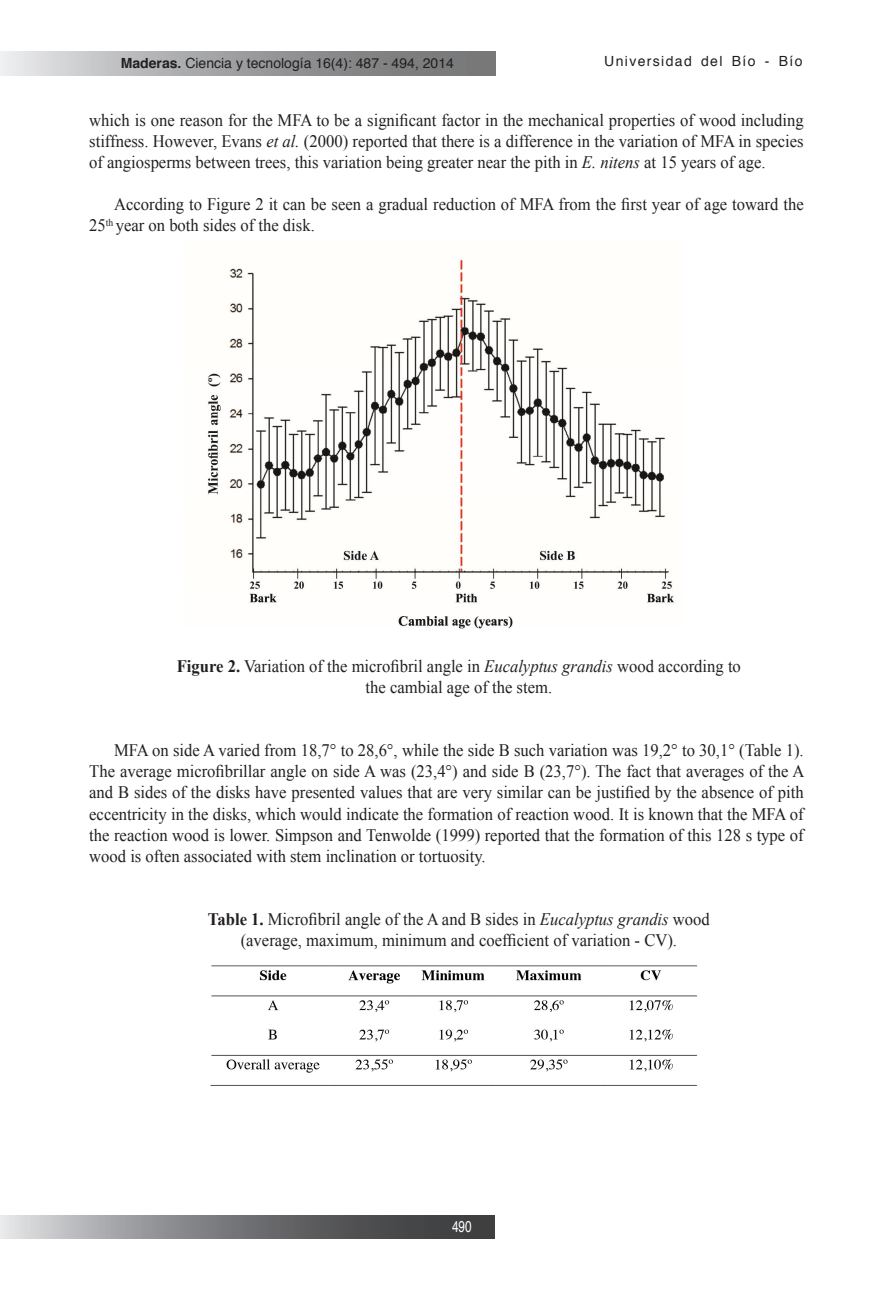
<style>
.page{position:relative;width:893px;height:1315px;background:#fff}
.page>*{position:absolute;margin:0;border:0;box-sizing:border-box;transform-origin:0 0}
.t1{font:17.5px/21px "Times New Roman";color:#231f20;text-align:justify;scale:.95 1}
.t2{font:15.75px "Helvetica";color:#fff;scale:.75 1}
.t3{font:14px "Helvetica";color:#231f20}
.t4{font:14px "Helvetica";letter-spacing:.095em;color:#231f20}
.s1{font-weight:700}
.s2{font-style:italic}
</style>
<div class="page">
<svg style="left:0;top:1215px;width:495px;height:24px;background:#7a7b7d"></svg>
<svg style="left:0;top:51px;width:495px;height:24px;background:#a2a3a4"></svg>
<img style="left:208px;top:259px;width:466px;height:370px">
<img style="left:210px;top:965px;width:488px;height:121px">
<p class="t3" style="left:121px;top:52px;width:335px"><span class="s1">Maderas.</span> Ciencia y tecnología 16(4): 487 - 494, 2014</p>
<p class="t4" style="left:604px;top:51px;width:200px">Universidad del Bío - Bío</p>
<p class="t1" style="left:89px;top:110px;width:754px">which is one reason for the MFA to be a significant factor in the mechanical properties of wood including stiffness. However, Evans <span class="s2">et al.</span> (2000) reported that there is a difference in the variation of MFA in species of angiosperms between trees, this variation being greater near the pith in <span class="s2">E. nitens</span> at 15 years of age.</p>
<p class="t1" style="left:89px;top:194px;width:754px;text-indent:25px">According to Figure 2 it can be seen a gradual reduction of MFA from the first year of age toward the<br>25<sup>th</sup> year on both sides of the disk.</p>
<p class="t1" style="left:177px;top:656px;width:595px;text-align:center"><span class="s1">Figure 2.</span> Variation of the microfibril angle in <span class="s2">Eucalyptus grandis</span> wood according to the cambial age of the stem.</p>
<p class="t1" style="left:89px;top:740px;width:754px;text-indent:25px">MFA on side A varied from 18,7° to 28,6°, while the side B such variation was 19,2° to 30,1° (Table 1).<br>The average microfibrillar angle on side A was (23,4°) and side B (23,7°). The fact that averages of the A and B sides of the disks have presented values that are very similar can be justified by the absence of pith eccentricity in the disks, which would indicate the formation of reaction wood. It is known that the MFA of the reaction wood is lower. Simpson and Tenwolde (1999) reported that the formation of this 128 s type of wood is often associated with stem inclination or tortuosity.</p>
<p class="t1" style="left:208px;top:908px;width:530px;text-align:center"><span class="s1">Table 1.</span> Microfibril angle of the A and B sides in <span class="s2">Eucalyptus grandis</span> wood (average, maximum, minimum and coefficient of variation - CV).</p>
<p class="t2" style="left:452px;top:1213px;width:28px">490</p>
</div>
